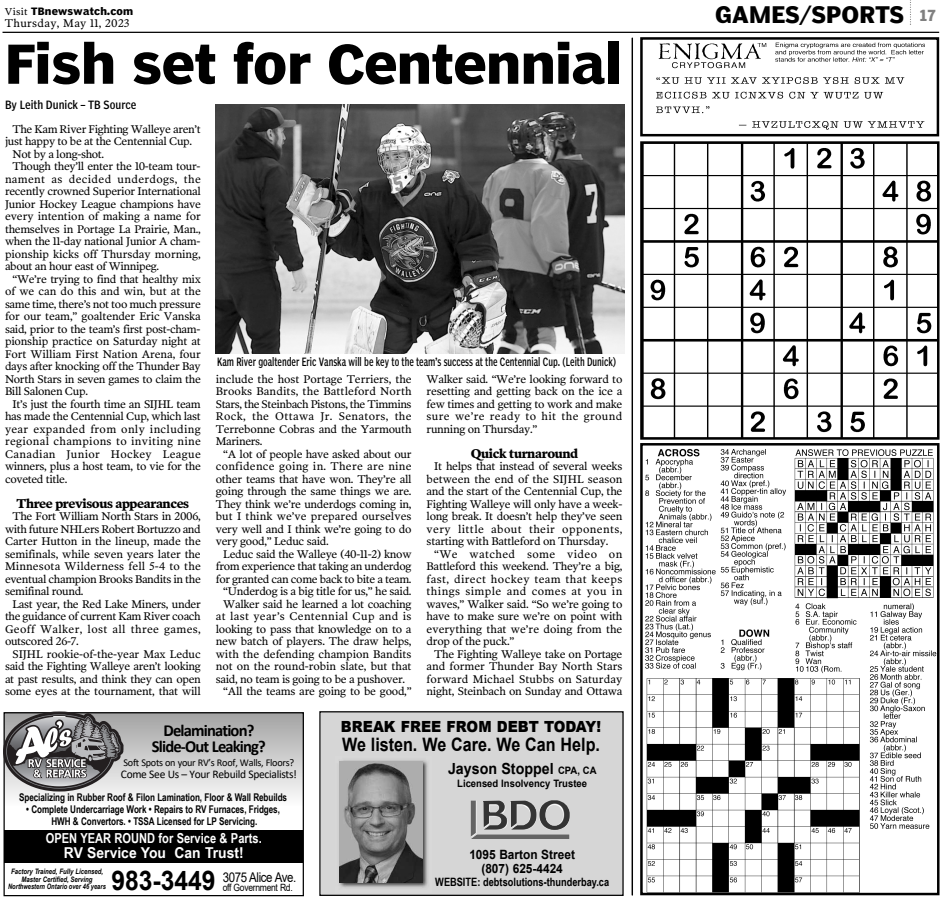
<style>
.page{position:relative;width:943px;height:900px;background:#fff}
.page>*{position:absolute;margin:0;border:0;box-sizing:border-box;transform-origin:0 0}
.t1{font:700 52.5px "Poynter Agate";color:#000}
.t2{font:700 27.12px "Arial";color:#000;scale:.91 1}
.t3{font:700 22.5px "Poynter Agate";letter-spacing:.01em;color:#000}
.t4{font:700 18.5px "Arial";color:#000;scale:.87 1}
.t5{font:700 16.88px "Calibri";letter-spacing:-.05em;color:#000}
.t6{font:900 15.38px "Arial";color:#000;scale:.92 1}
.t7{font:700 15.38px "Arial";color:#000;scale:.93 1}
.t8{font:700 15px "Arial Narrow";color:#fff;scale:1.13 1}
.t9{font:700 15px "Poynter Agate";color:#808080}
.t10{font:700 13.75px "Arial Narrow";color:#fff}
.t11{font:13.5px "Arial";letter-spacing:-.035em;color:#000;scale:.85 1}
.t12{font:700 12.75px "Arial";color:#000;scale:.93 1}
.t13{font:700 12.5px "Poynter Oldstyle Text";letter-spacing:-.03em;color:#000}
.t14{font:11.62px "Calibri";letter-spacing:-.025em;color:#000}
.t15{font:700 11.5px "Arial Narrow";color:#000}
.t16{font:11.25px/12.5px "Poynter Oldstyle Text";letter-spacing:-.025em;color:#000;text-align:justify}
.t17{font:11.25px "Poynter Agate Comp One";color:#000;scale:.8 1}
.t18{font:11.25px "Poynter Agate Comp One";color:#000}
.t19{font:11.25px "Poynter Oldstyle Text";letter-spacing:.03em;color:#000}
.t20{font:700 10.62px "Arial Narrow";letter-spacing:-.01em;color:#000;scale:.93 1}
.t21{font:10.38px "Calibri";letter-spacing:-.025em;color:#000}
.t22{font:700 10.25px "Arial";color:#000;scale:.93 1}
.t23{font:700 10px "Poynter Agate";letter-spacing:.03em;color:#000}
.t24{font:10px "Arial";letter-spacing:-.035em;color:#000;scale:.85 1}
.t25{font:italic 700 7.5px "Arial Narrow";color:#000}
.t26{font:italic 700 7.5px "Arial Narrow";color:#000;scale:.93 1}
.s1{font-family:"Poynter Oldstyle Text";font-weight:400}
.s2{font-size:10.25px}
</style>
<div class="page">
<svg style="left:910px;top:0;width:1px;height:25px"></svg>
<hr style="left:3px;top:32px;width:936px;height:1px;background:#000">
<div style="left:640px;top:37px;width:299px;height:99px;border:2px solid #000"></div>
<img style="left:656px;top:42px;width:269px;height:88px">
<img style="left:643px;top:144px;width:293px;height:293px">
<div style="left:640px;top:141px;width:299px;height:299px;border:2px solid #000"></div>
<img style="left:645px;top:448px;width:291px;height:444px">
<div style="left:640px;top:443px;width:299px;height:452px;border:2px solid #000"></div>
<hr style="left:632px;top:38px;width:1px;height:857px;background:#000">
<div style="left:321px;top:712px;width:301px;height:183px;background:#d6d6d6"></div>
<div style="left:319px;top:711px;width:305px;height:185px;border:1px solid #000"></div>
<img style="left:339px;top:760px;width:89px;height:128px">
<img style="left:340px;top:761px;width:82px;height:122px">
<img style="left:471px;top:800px;width:99px;height:39px">
<div style="left:4px;top:712px;width:299px;height:93px;background:linear-gradient(to bottom,#a2a2a2,#fcfcfc)"></div>
<div style="left:4px;top:712px;width:300px;height:184px;border:1px solid #000"></div>
<svg style="left:4px;top:711px;width:120px;height:81px;background:#8a898b"></svg>
<div style="left:4px;top:830px;width:299px;height:33px;background:#000"></div>
<img style="left:216px;top:104px;width:408px;height:250px">
<p class="t23" style="left:5px;top:7px;width:130px"><span class="s1">Visit</span> TBnewswatch.com</p>
<p class="t19" style="left:5px;top:16px;width:126px">Thursday, May 11, 2023</p>
<p class="t1" style="left:5px;top:44px;width:618px">Fish set for Centennial</p>
<p class="t18" style="left:5px;top:100px;width:133px">By Leith Dunick – TB Source</p>
<p class="t16" style="left:5px;top:122px;width:197px;text-indent:7px">The Kam River Fighting Walleye aren’t just happy to be at the Centennial Cup.</p>
<p class="t16" style="left:12px;top:147px;width:93px">Not by a long-shot.</p>
<p class="t16" style="left:5px;top:160px;width:197px;text-indent:7px">Though they’ll enter the 10-team tour&shy;nament as decided underdogs, the recently crowned Superior International Junior Hockey League champions have every intention of making a name for themselves in Portage La Prairie, Man., when the 11-day national Junior A cham&shy;pionship kicks off Thursday morning, about an hour east of Winnipeg.</p>
<p class="t16" style="left:5px;top:272px;width:197px;text-indent:7px">“We’re trying to find that healthy mix of we can do this and win, but at the same time, there’s not too much pressure for our team,” goaltender Eric Vanska said, prior to the team’s first post-cham&shy;pionship practice on Saturday night at Fort William First Nation Arena, four days after knocking off the Thunder Bay North Stars in seven games to claim the Bill Salonen Cup.</p>
<p class="t16" style="left:5px;top:397px;width:197px;text-indent:7px">It’s just the fourth time an SIJHL team has made the Centennial Cup, which last year expanded from only including regional champions to inviting nine Canadian Junior Hockey League winners, plus a host team, to vie for the coveted title.</p>
<p class="t13" style="left:17px;top:496px;width:174px">Three previsous appearances</p>
<p class="t16" style="left:5px;top:510px;width:197px;text-indent:7px">The Fort William North Stars in 2006, with future NHLers Robert Bortuzzo and Carter Hutton in the lineup, made the semifinals, while seven years later the Minnesota Wilderness fell 5-4 to the eventual champion Brooks Bandits in the semifinal round.</p>
<p class="t16" style="left:5px;top:597px;width:197px;text-indent:7px">Last year, the Red Lake Miners, under the guidance of current Kam River coach Geoff Walker, lost all three games, outscored 26-7.</p>
<p class="t16" style="left:5px;top:647px;width:197px;text-indent:7px">SIJHL rookie-of-the-year Max Leduc said the Fighting Walleye aren’t looking at past results, and think they can open some eyes at the tournament, that will</p>
<p class="t17" style="left:217px;top:357px;width:500px">Kam River goaltender Eric Vanska will be key to the team’s success at the Centennial Cup. (Leith Dunick)</p>
<p class="t16" style="left:216px;top:372px;width:197px">include the host Portage Terriers, the Brooks Bandits, the Battleford North Stars, the Steinbach Pistons, the Timmins Rock, the Ottawa Jr. Senators, the Terrebonne Cobras and the Yarmouth Mariners.</p>
<p class="t16" style="left:216px;top:447px;width:197px;text-indent:7px">“A lot of people have asked about our confidence going in. There are nine other teams that have won. They’re all going through the same things we are.<br>They think we’re underdogs coming in, but I think we’ve prepared ourselves very well and I think we’re going to do very good,” Leduc said.</p>
<p class="t16" style="left:216px;top:547px;width:197px;text-indent:7px">Leduc said the Walleye (40-11-2) know from experience that taking an underdog for granted can come back to bite a team.</p>
<p class="t16" style="left:223px;top:585px;width:190px">“Underdog is a big title for us,” he said.</p>
<p class="t16" style="left:216px;top:597px;width:197px;text-indent:7px">Walker said he learned a lot coaching at last year’s Centennial Cup and is looking to pass that knowledge on to a new batch of players. The draw helps, with the defending champion Bandits not on the round-robin slate, but that said, no team is going to be a pushover.</p>
<p class="t16" style="left:223px;top:685px;width:190px">“All the teams are going to be good,”</p>
<p class="t16" style="left:427px;top:372px;width:197px">Walker said. “We’re looking forward to resetting and getting back on the ice a few times and getting to work and make sure we’re ready to hit the ground running on Thursday.”</p>
<p class="t13" style="left:471px;top:446px;width:109px">Quick turnaround</p>
<p class="t16" style="left:427px;top:460px;width:197px;text-indent:7px">It helps that instead of several weeks between the end of the SIJHL season and the start of the Centennial Cup, the Fighting Walleye will only have a week&shy;long break. It doesn’t help they’ve seen very little about their opponents, starting with Battleford on Thursday.</p>
<p class="t16" style="left:427px;top:547px;width:197px;text-indent:7px">“We watched some video on Battleford this weekend. They’re a big, fast, direct hockey team that keeps things simple and comes at you in waves,” Walker said. “So we’re going to have to make sure we’re on point with everything that we’re doing from the drop of the puck.”</p>
<p class="t16" style="left:427px;top:647px;width:197px;text-indent:7px">The Fighting Walleye take on Portage and former Thunder Bay North Stars forward Michael Stubbs on Saturday night, Steinbach on Sunday and Ottawa</p>
<p class="t5" style="left:163px;top:723px;width:92px">Delamination?</p>
<p class="t5" style="left:152px;top:739px;width:115px">Slide-Out Leaking?</p>
<p class="t21" style="left:124px;top:758px;width:172px">Soft Spots on your RV’s Roof, Walls, Floors?</p>
<p class="t14" style="left:121px;top:769px;width:178px">Come See Us – Your Rebuild Specialists!</p>
<p class="t20" style="left:19px;top:791px;width:290px">Specializing in Rubber Roof &amp; Filon Lamination, Floor &amp; Wall Rebuilds</p>
<p class="t20" style="left:26px;top:803px;width:274px">• Complete Undercarriage Work • Repairs to RV Furnaces, Fridges,</p>
<p class="t20" style="left:51px;top:815px;width:223px">HWH &amp; Convertors. • TSSA Licensed for LP Servicing.</p>
<p class="t10" style="left:46px;top:831px;width:217px">OPEN YEAR ROUND for Service &amp; Parts.</p>
<p class="t8" style="left:64px;top:844px;width:161px">RV Service You Can Trust!</p>
<p class="t25" style="left:11px;top:867px;width:93px">Factory Trained, Fully Licensed,</p>
<p class="t25" style="left:22px;top:875px;width:73px">Master Certified, Serving</p>
<p class="t26" style="left:8px;top:882px;width:107px">Northwestern Ontario over 46 years</p>
<p class="t2" style="left:111px;top:866px;width:116px">983-3449</p>
<p class="t11" style="left:223px;top:870px;width:88px">3075 Alice Ave.</p>
<p class="t24" style="left:223px;top:882px;width:84px">off Government Rd.</p>
<p class="t6" style="left:341px;top:715px;width:284px">BREAK FREE FROM DEBT TODAY!</p>
<p class="t4" style="left:342px;top:734px;width:298px">We listen. We Care. We Can Help.</p>
<p class="t7" style="left:448px;top:760px;width:161px">Jayson Stoppel <span class="s2">CPA, CA</span></p>
<p class="t22" style="left:457px;top:777px;width:141px">Licensed Insolvency Trustee</p>
<p class="t12" style="left:469px;top:847px;width:115px">1095 Barton Street</p>
<p class="t12" style="left:481px;top:861px;width:89px">(807) 625-4424</p>
<p class="t15" style="left:435px;top:875px;width:175px">WEBSITE: debtsolutions-thunderbay.ca</p>
<p class="t3" style="left:715px;top:6px;width:191px">GAMES/SPORTS</p>
<p class="t9" style="left:919px;top:10px;width:18px">17</p>
</div>
